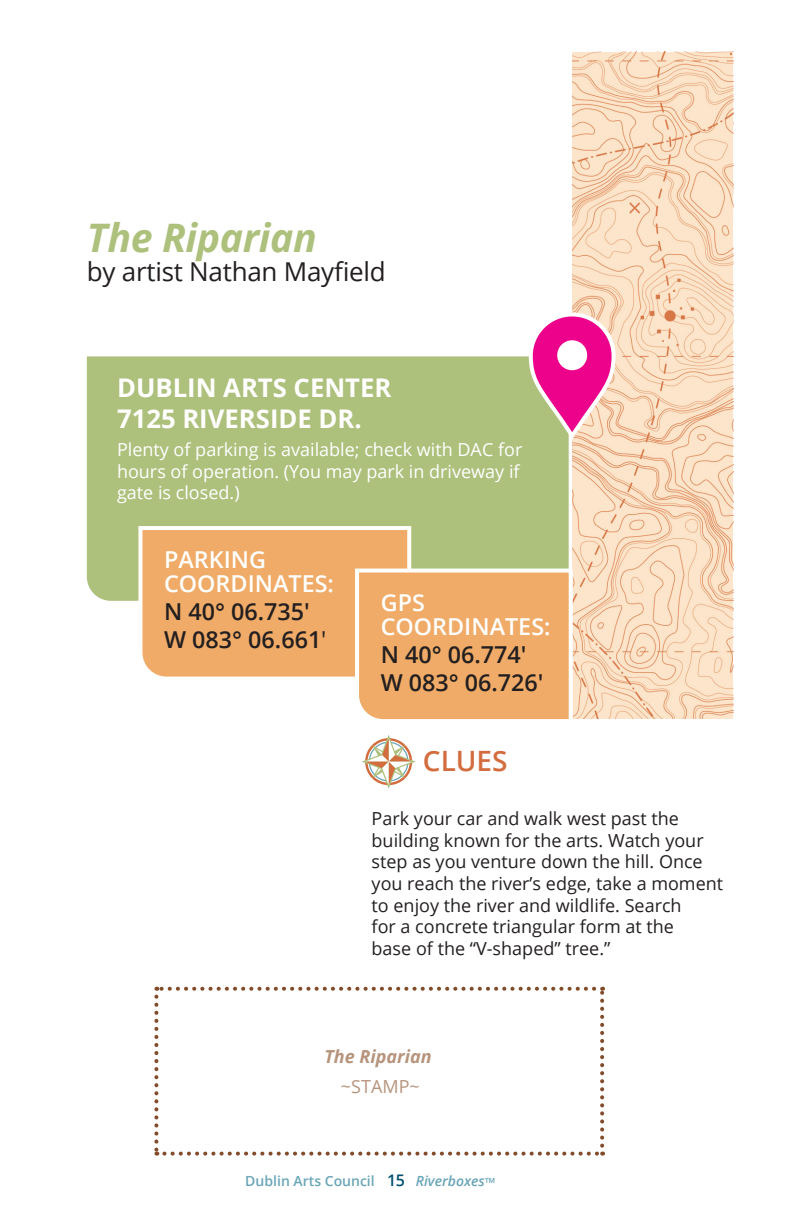
<style>
.page{position:relative;width:792px;height:1224px;background:#fff}
.page>*{position:absolute;margin:0;border:0;box-sizing:border-box;transform-origin:0 0}
.List_Paragraph{font:italic 700 39.4px "Open Sans";letter-spacing:-.01em;color:#adc07c}
.List_Paragraph-2{font:600 28px "Open Sans";color:#d36d3f}
.List_Paragraph-3{font:26px "Open Sans";letter-spacing:-.01em;color:#231f20}
.List_Paragraph-4{font:700 25.6px/30.8px "Open Sans";color:#fff}
.List_Paragraph-5{font:600 23.4px/28px "Open Sans";color:#231f20}
.List_Paragraph-6{font:600 23.4px/24px "Open Sans";color:#fff}
.List_Paragraph-7{font:18px/21.6px "Open Sans";color:#231f20}
.List_Paragraph-8{font:18px/21.6px "Open Sans";color:#fff}
.t1{font:italic 700 18px "Open Sans";color:#b6947c}
.t2{font:18px "Open Sans";color:#b6947c}
.t3{font:600 14px "Open Sans";color:#69a5b7}
.s1{font-weight:400}
.s2{font-size:16px;color:#004f70}
.s3{font-style:italic}
</style>
<div class="page">
<img style="left:573px;top:52px;width:160px;height:667px">
<svg style="left:154px;top:997px;width:4px;height:159px"></svg>
<svg style="left:164px;top:1152px;width:439px;height:4px"></svg>
<svg style="left:600px;top:987px;width:4px;height:159px"></svg>
<svg style="left:156px;top:987px;width:438px;height:4px"></svg>
<div style="left:87px;top:356px;width:482px;height:245px;background:#adc07c"></div>
<svg style="left:362px;top:735px;width:54px;height:54px"></svg>
<svg style="left:136px;top:524px;width:277px;height:153px;background:#eeb070"></svg>
<svg style="left:353px;top:567px;width:222px;height:153px;background:#efb173"></svg>
<svg style="left:527px;top:310px;width:91px;height:133px;background:#e875a6"></svg>
<div style="left:557px;top:340px;width:30px;height:30px;background:#fff;border-radius:50%"></div>
<p class="List_Paragraph" style="left:87px;top:210px;width:232px">The Riparian</p>
<p class="List_Paragraph-3" style="left:87px;top:254px;width:300px">by artist Nathan Mayfield</p>
<p class="List_Paragraph-4" style="left:117px;top:371px;width:276px">DUBLIN ARTS CENTER<br>7125 RIVERSIDE DR.</p>
<p class="List_Paragraph-8" style="left:117px;top:438px;width:407px">Plenty of parking is available; check with DAC for hours of operation. (You may park in driveway if gate is closed.)</p>
<p class="List_Paragraph-6" style="left:164px;top:547px;width:171px">PARKING<br>COORDINATES:</p>
<p class="List_Paragraph-5" style="left:164px;top:597px;width:147px">N 40° 06.735'</p>
<p class="List_Paragraph-5" style="left:164px;top:625px;width:164px">W 083° 06.661<span class="s1">'</span></p>
<p class="List_Paragraph-6" style="left:381px;top:590px;width:171px">GPS<br>COORDINATES:</p>
<p class="List_Paragraph-5" style="left:381px;top:640px;width:164px">N 40° 06.774'<br>W 083° 06.726'</p>
<p class="List_Paragraph-2" style="left:423px;top:741px;width:86px">CLUES</p>
<p class="List_Paragraph-7" style="left:372px;top:807px;width:353px">Park your car and walk west past the building known for the arts. Watch your step as you venture down the hill. Once you reach the river’s edge, take a moment to enjoy the river and wildlife. Search<br>for a concrete triangular form at the<br>base of the “V-shaped” tree.”</p>
<p class="t1" style="left:324px;top:1044px;width:109px">The Riparian</p>
<p class="t2" style="left:341px;top:1074px;width:80px">~STAMP~</p>
<p class="t3" style="left:245px;top:1171px;width:252px">Dublin Arts Council <span class="s2">15</span> <span class="s3">Riverboxes</span><span class="s1">™</span></p>
</div>
